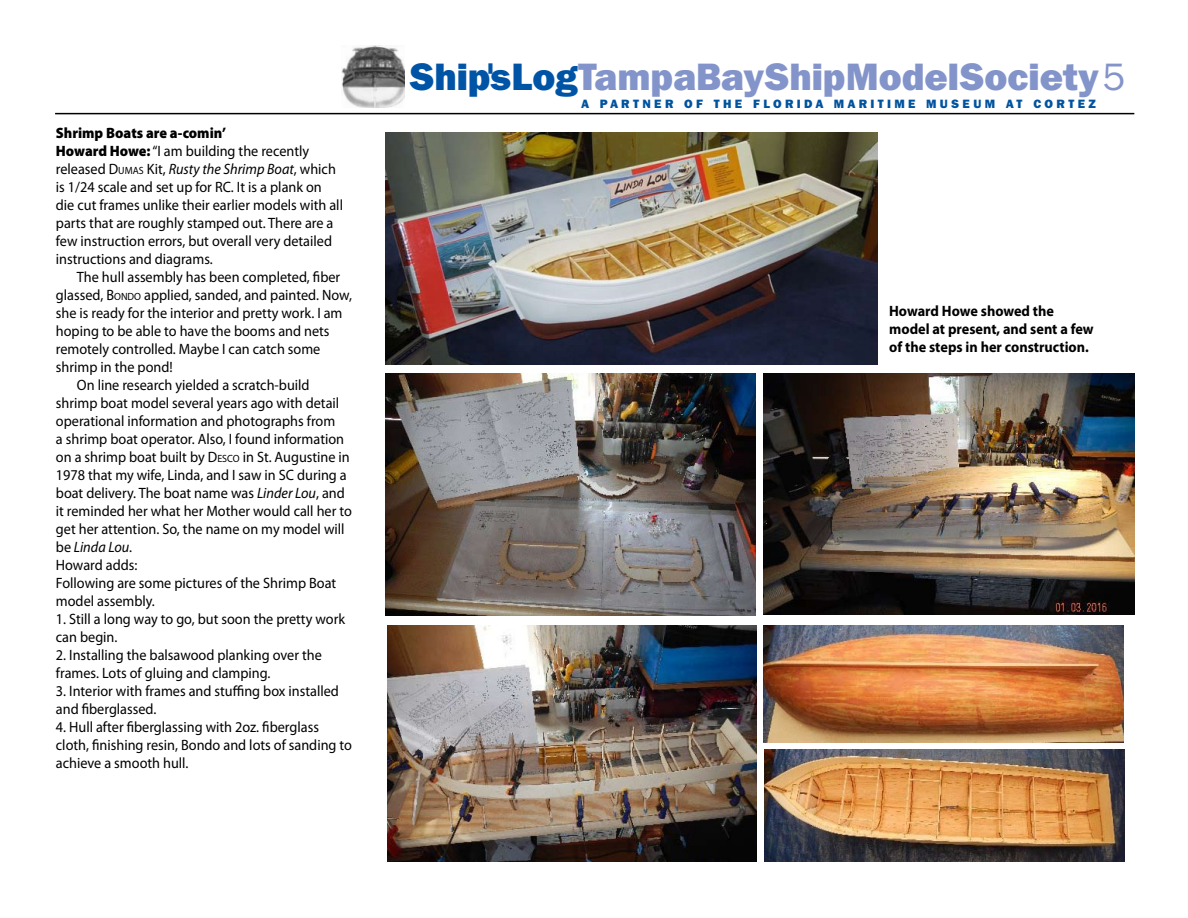
<style>
.page{position:relative;width:1188px;height:918px;background:#fff}
.page>*{position:absolute;margin:0;border:0;box-sizing:border-box;transform-origin:0 0}
.t1{font:800 37.95px "Franklin Gothic IT Cby BT";color:#8394ca}
.t2{font:15px/18px "Myriad Pro";color:#000;scale:.95 1}
.t3{font:700 15px/18px "Myriad Pro";color:#000;scale:.95 1}
.t4{font:italic 15px "Myriad Pro";color:#000;scale:.95 1}
.t5{font:800 12px "Franklin Gothic IT Cby BT";letter-spacing:.28em;color:#00539f}
.s1{font-weight:900}
.s2{font-style:inherit}
.s3{font-size:10.5px}
.s4{font-style:italic}
.s5{font-style:normal}
.s6{color:#0054a6}
.s7{font-weight:400}
</style>
<div class="page">
<hr style="left:55px;top:113px;width:1079px;height:1px;background:#000">
<img style="left:342px;top:46px;width:63px;height:61px">
<img style="left:386px;top:133px;width:491px;height:231px">
<img style="left:386px;top:373px;width:370px;height:243px">
<img style="left:387px;top:625px;width:369px;height:236px">
<img style="left:764px;top:373px;width:371px;height:242px">
<img style="left:765px;top:749px;width:360px;height:112px">
<img style="left:763px;top:625px;width:360px;height:117px">
<p class="t2" style="left:56px;top:123px;width:304px"><span class="s1">Shrimp Boats are a-comin’<br>Howard Howe:</span> “I am building the recently released <span class="s2">D</span> <span class="s3">UMAS</span> Kit, <span class="s4">Rusty the Shrimp Boat</span>, which is 1/24 scale and set up for RC. It is a plank on die cut frames unlike their earlier models with all parts that are roughly stamped out. There are a few instruction errors, but overall very detailed instructions and diagrams.</p>
<p class="t2" style="left:77px;top:267px;width:279px">The hull assembly has been completed, fiber</p>
<p class="t2" style="left:56px;top:285px;width:313px">glassed, <span class="s2">B</span><span class="s3">ONDO</span> applied, sanded, and painted. Now,</p>
<p class="t2" style="left:56px;top:303px;width:303px">she is ready for the interior and pretty work. I am</p>
<p class="t2" style="left:56px;top:321px;width:290px">hoping to be able to have the booms and nets</p>
<p class="t2" style="left:56px;top:339px;width:280px">remotely controlled. Maybe I can catch some</p>
<p class="t2" style="left:56px;top:357px;width:124px">shrimp in the pond!</p>
<p class="t2" style="left:77px;top:375px;width:246px">On line research yielded a scratch-build</p>
<p class="t2" style="left:56px;top:393px;width:300px">shrimp boat model several years ago with detail</p>
<p class="t2" style="left:56px;top:411px;width:295px">operational information and photographs from</p>
<p class="t2" style="left:56px;top:429px;width:305px">a shrimp boat operator. Also, I found information</p>
<p class="t2" style="left:56px;top:447px;width:311px">on a shrimp boat built by <span class="s2">D</span><span class="s3">ESCO</span> in St. Augustine in</p>
<p class="t2" style="left:56px;top:465px;width:308px">1978 that my wife, Linda, and I saw in SC during a</p>
<p class="t2" style="left:56px;top:483px;width:306px">boat delivery. The boat name was <span class="s4">Linder Lou</span>, and</p>
<p class="t2" style="left:56px;top:501px;width:313px">it reminded her what her Mother would call her to</p>
<p class="t2" style="left:56px;top:519px;width:305px">get her attention. So, the name on my model will</p>
<p class="t4" style="left:56px;top:537px;width:82px"><span class="s5">be</span> Linda Lou<span class="s5">.</span></p>
<p class="t2" style="left:56px;top:555px;width:87px">Howard adds:</p>
<p class="t2" style="left:56px;top:573px;width:297px">Following are some pictures of the Shrimp Boat</p>
<p class="t2" style="left:56px;top:591px;width:106px">model assembly.</p>
<p class="t2" style="left:56px;top:609px;width:306px">1. Still a long way to go, but soon the pretty work can begin.</p>
<p class="t2" style="left:56px;top:645px;width:281px">2. Installing the balsawood planking over the frames. Lots of gluing and clamping.</p>
<p class="t2" style="left:56px;top:681px;width:299px">3. Interior with frames and stuffing box installed and fiberglassed.</p>
<p class="t2" style="left:56px;top:717px;width:313px">4. Hull after fiberglassing with 2oz. fiberglass cloth, finishing resin, Bondo and lots of sanding to achieve a smooth hull.</p>
<h1 class="t1" style="left:409px;top:53px;width:717px"><span class="s6">Ship'sLog</span>TampaBayShipModelSociety<span class="s7">5</span></h1>
<p class="t5" style="left:582px;top:96px;width:516px">A PARTNER OF THE FLORIDA MARITIME MUSEUM AT CORTEZ</p>
<p class="t3" style="left:889px;top:302px;width:217px">Howard Howe showed the model at present, and sent a few of the steps in her construction.</p>
</div>
